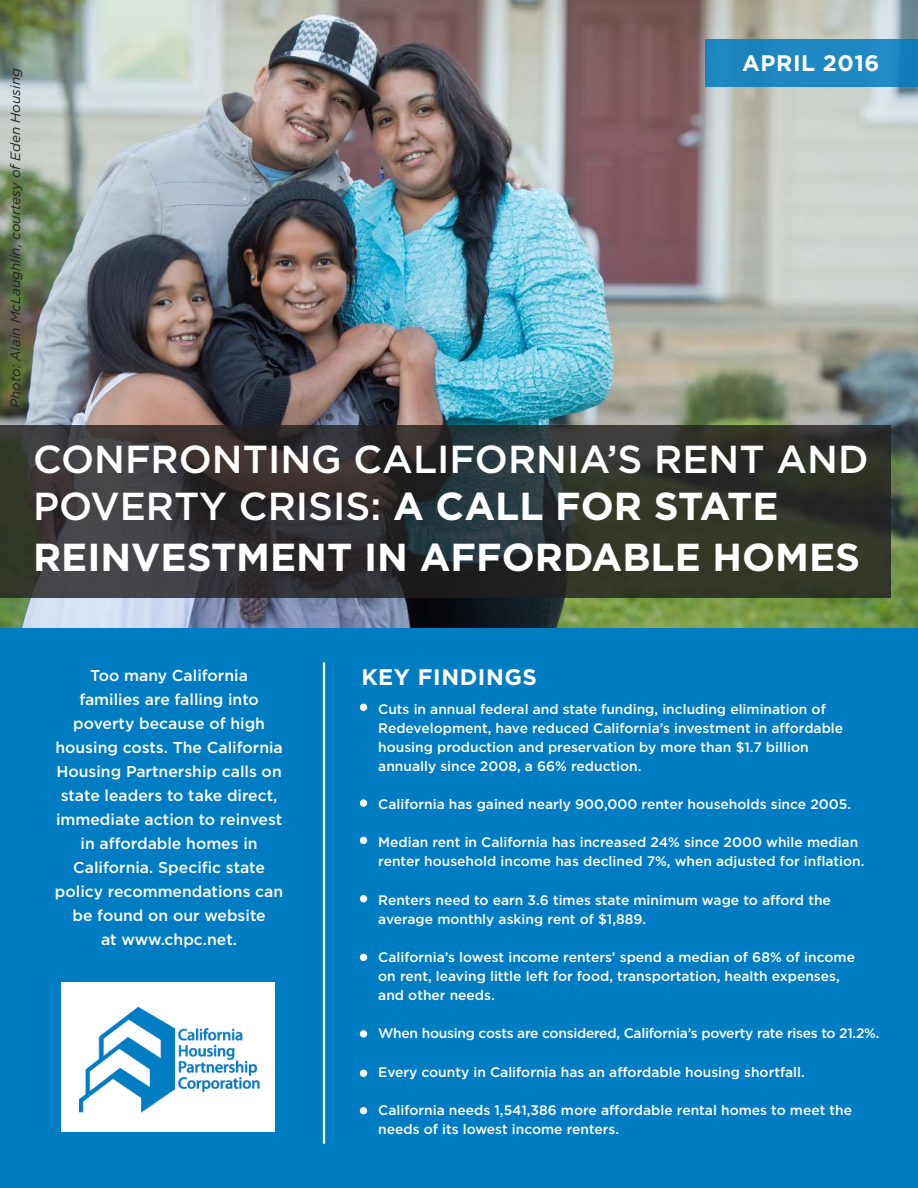
<style>
.page{position:relative;width:918px;height:1188px;background:#fff}
.page>*{position:absolute;margin:0;border:0;box-sizing:border-box;transform-origin:0 0}
.t1{font:500 39px/46.8px "Gotham";color:#fff}
.t2{font:700 39px "Gotham";color:#fff}
.t3{font:700 22.5px "Gotham";letter-spacing:.025em;color:#fff}
.t4{font:500 15.75px/24px "Gotham";color:#fff;text-align:center}
.t5{font:500 13.8px/19px "Gotham";color:#fff}
.t6{font:500 13.8px "Gotham";letter-spacing:-.02em;color:#fff}
.t7{font:italic 13.5px "Gotham";color:#221f1f}
.s1{font-weight:700}
</style>
<div class="page">
<div style="left:0;top:628px;width:918px;height:560px;background:#007cc2"></div>
<img style="left:0;top:0;width:918px;height:628px">
<svg style="left:0;top:426px;width:891px;height:172px;background:#313330"></svg>
<div style="left:62px;top:983px;width:213px;height:149px;background:#fff"></div>
<img style="left:79px;top:1008px;width:181px;height:105px">
<div style="left:360px;top:704px;width:7px;height:6px;background:#fff;border-radius:50%"></div>
<div style="left:360px;top:704px;width:7px;height:7px;border:1px solid #fff;border-radius:50%"></div>
<div style="left:360px;top:800px;width:7px;height:6px;background:#fff;border-radius:50%"></div>
<div style="left:360px;top:799px;width:7px;height:8px;border:1px solid #fff;border-radius:50%"></div>
<div style="left:360px;top:837px;width:7px;height:7px;background:#fff;border-radius:50%"></div>
<div style="left:360px;top:837px;width:7px;height:7px;border:1px solid #fff;border-radius:50%"></div>
<div style="left:360px;top:896px;width:7px;height:6px;background:#fff;border-radius:50%"></div>
<div style="left:360px;top:895px;width:7px;height:7px;border:1px solid #fff;border-radius:50%"></div>
<div style="left:360px;top:954px;width:7px;height:7px;background:#fff;border-radius:50%"></div>
<div style="left:360px;top:954px;width:7px;height:7px;border:1px solid #fff;border-radius:50%"></div>
<div style="left:360px;top:1031px;width:7px;height:6px;background:#fff;border-radius:50%"></div>
<div style="left:360px;top:1030px;width:7px;height:7px;border:1px solid #fff;border-radius:50%"></div>
<div style="left:360px;top:1070px;width:7px;height:6px;background:#fff;border-radius:50%"></div>
<div style="left:360px;top:1070px;width:7px;height:7px;border:1px solid #fff;border-radius:50%"></div>
<div style="left:360px;top:1108px;width:7px;height:6px;background:#fff;border-radius:50%"></div>
<div style="left:360px;top:1107px;width:7px;height:7px;border:1px solid #fff;border-radius:50%"></div>
<div style="left:705px;top:39px;width:213px;height:48px;background:linear-gradient(to right,#1e87c0,#1b87c3)"></div>
<hr style="left:323px;top:662px;width:2px;height:482px;background:#fff">
<p class="t7" style="left:9px;top:408px;width:342px;rotate:-90deg">Photo: Alain McLaughlin, courtesy of Eden Housing</p>
<h2 class="t3" style="left:742px;top:53px;width:139px">APRIL 2016</h2>
<h1 class="t1" style="left:33px;top:438px;width:837px">CONFRONTING CALIFORNIA’S RENT AND<br>POVERTY CRISIS: <span class="s1">A CALL FOR STATE</span></h1>
<h1 class="t2" style="left:33px;top:539px;width:829px">REINVESTMENT IN AFFORDABLE HOMES</h1>
<p class="t4" style="left:55px;top:664px;width:230px">Too many California<br>families are falling into poverty because of high housing costs. The California<br>Housing Partnership calls on state leaders to take direct, immediate action to reinvest in affordable homes in<br>California. Specific state policy recommendations can be found on our website<br>at www.chpc.net.</p>
<h2 class="t3" style="left:361px;top:667px;width:177px">KEY FINDINGS</h2>
<p class="t5" style="left:378px;top:700px;width:467px">Cuts in annual federal and state funding, including elimination of Redevelopment, have reduced California’s investment in affordable housing production and preservation by more than $1.7 billion annually since 2008, a 66% reduction.</p>
<p class="t5" style="left:378px;top:795px;width:474px">California has gained nearly 900,000 renter households since 2005.</p>
<p class="t5" style="left:378px;top:834px;width:488px">Median rent in California has increased 24% since 2000 while median renter household income has declined 7%, when adjusted for inflation.</p>
<p class="t5" style="left:378px;top:891px;width:454px">Renters need to earn 3.6 times state minimum wage to afford the average monthly asking rent of $1,889.</p>
<p class="t5" style="left:378px;top:948px;width:478px">California’s lowest income renters’ spend a median of 68% of income on rent, leaving little left for food, transportation, health expenses, and other needs.</p>
<p class="t6" style="left:378px;top:1027px;width:503px">When housing costs are considered, California’s poverty rate rises to 21.2%.</p>
<p class="t5" style="left:378px;top:1063px;width:428px">Every county in California has an affordable housing shortfall.</p>
<p class="t5" style="left:378px;top:1101px;width:475px">California needs 1,541,386 more affordable rental homes to meet the needs of its lowest income renters.</p>
</div>
